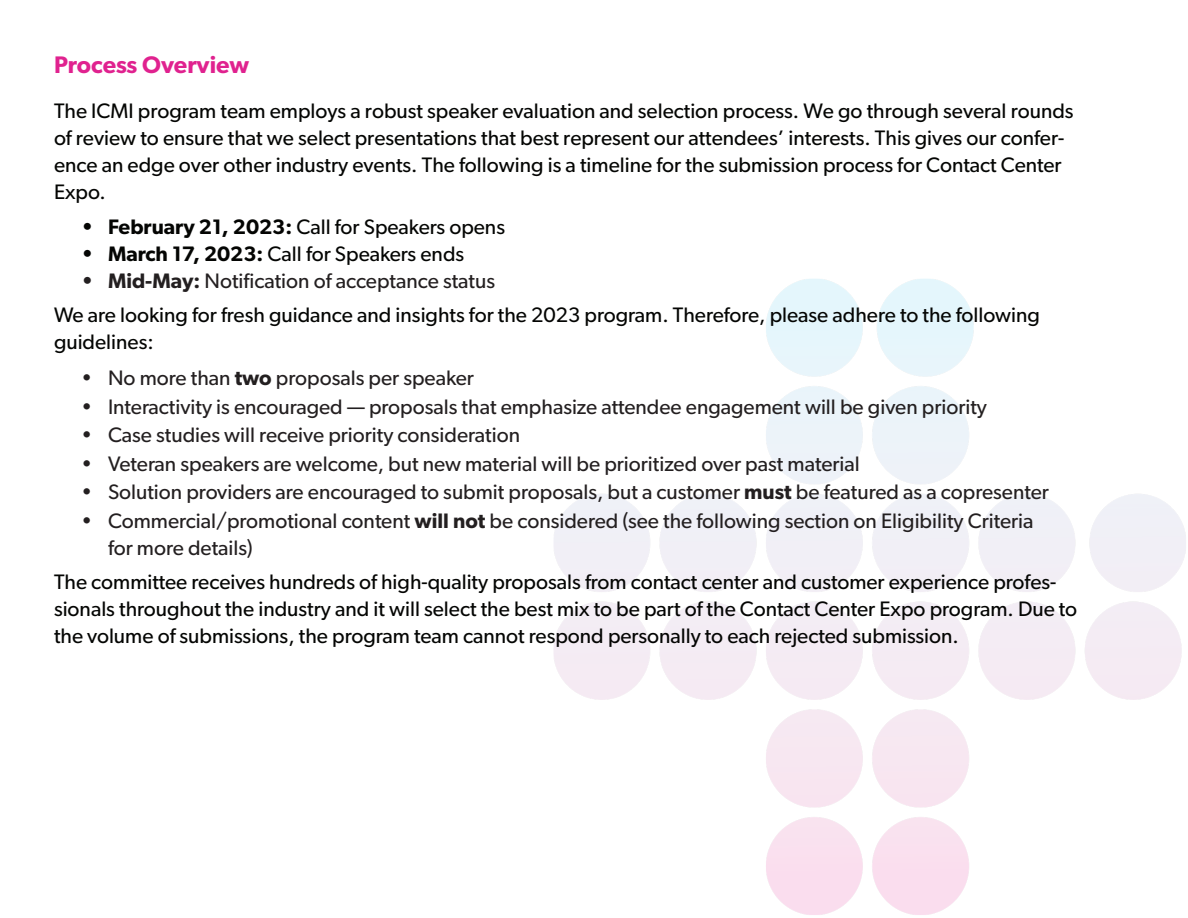
<style>
.page{position:relative;width:1188px;height:918px;background:#fff}
.page>*{position:absolute;margin:0;border:0;box-sizing:border-box;transform-origin:0 0}
.t1{font:600 24px "Gibson";color:#e0228f}
.t2{font:21px/27px "Gibson";color:#040503}
.t3{font:21px/27px "Gibson";color:#231f20}
.s1{font-weight:600}
</style>
<div class="page">
<p class="t1" style="left:54px;top:51px;width:197px">Process Overview</p>
<p class="t2" style="left:54px;top:97px;width:1021px">The ICMI program team employs a robust speaker evaluation and selection process. We go through several rounds of review to ensure that we select presentations that best represent our attendees’ interests. This gives our confer&shy;ence an edge over other industry events. The following is a timeline for the submission process for Contact Center Expo.</p>
<p class="t2" style="left:81px;top:213px;width:426px"><span class="s1">• February 21, 2023:</span> Call for Speakers opens</p>
<p class="t2" style="left:81px;top:240px;width:385px"><span class="s1">• March 17, 2023:</span> Call for Speakers ends</p>
<p class="t3" style="left:81px;top:267px;width:416px"><span class="s1">• Mid-May:</span> Notification of acceptance status</p>
<p class="t2" style="left:54px;top:301px;width:987px">We are looking for fresh guidance and insights for the 2023 program. Therefore, please adhere to the following guidelines:</p>
<p class="t3" style="left:81px;top:364px;width:394px">• No more than <span class="s1">two</span> proposals per speaker</p>
<p class="t3" style="left:81px;top:393px;width:907px">• Interactivity is encouraged — proposals that emphasize attendee engagement will be given priority</p>
<p class="t3" style="left:81px;top:421px;width:441px">• Case studies will receive priority consideration</p>
<p class="t3" style="left:81px;top:450px;width:780px">• Veteran speakers are welcome, but new material will be prioritized over past material</p>
<p class="t3" style="left:81px;top:478px;width:969px">• Solution providers are encouraged to submit proposals, but a customer <span class="s1">must</span> be featured as a copresenter</p>
<p class="t3" style="left:108px;top:507px;width:927px;text-indent:-27px">• Commercial/promotional content <span class="s1">will not</span> be considered (see the following section on Eligibility Criteria for more details)</p>
<p class="t2" style="left:54px;top:568px;width:1025px">The committee receives hundreds of high-quality proposals from contact center and customer experience profes&shy;sionals throughout the industry and it will select the best mix to be part of the Contact Center Expo program. Due to the volume of submissions, the program team cannot respond personally to each rejected submission.</p>
</div>
